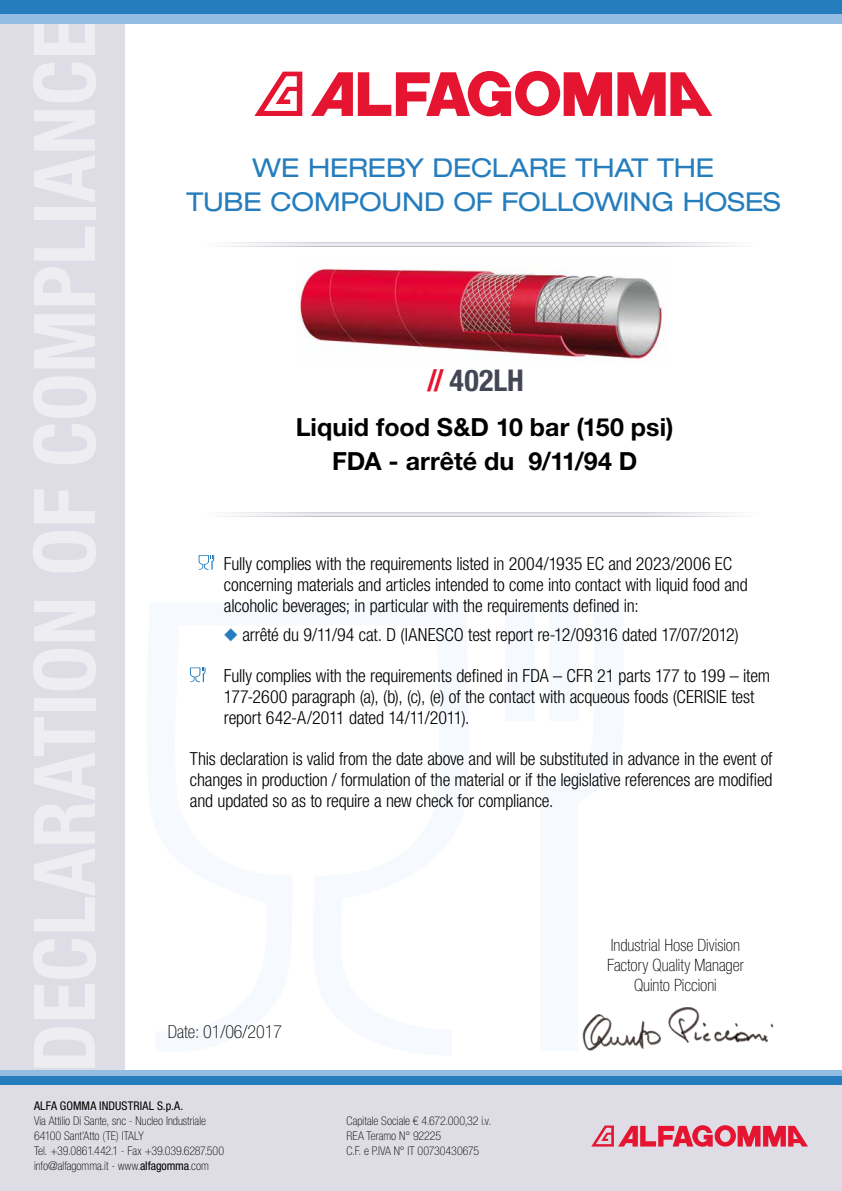
<style>
.page{position:relative;width:842px;height:1191px;background:#fff}
.page>*{position:absolute;margin:0;border:0;box-sizing:border-box;transform-origin:0 0}
.t1{font:700 condensed 30px "Helvetica Neue LT Std";letter-spacing:.005em;color:#454655}
.t2{font:expanded 26px/34px "Helvetica Neue LT Std";letter-spacing:-.005em;color:#257dbd;text-align:center}
.t3{font:700 25px/34px "Helvetica Neue LT Std";color:#000;text-align:center}
.t4{font:300 condensed 18px/21px "Helvetica Neue LT Std";letter-spacing:-.01em;color:#000}
.t5{font:100 condensed 18px "Helvetica Neue LT Std";color:#000}
.t6{font:100 condensed 17px/20px "Helvetica Neue LT Std";color:#000;text-align:center}
.t7{font:100 condensed 12px/15px "Helvetica Neue LT Std";color:#000}
.t8{font:condensed 12px "Helvetica Neue LT Std";letter-spacing:.01em;color:#000}
.s1{color:#e51431}
.s2{color:#257dbd}
.s3{font-weight:400}
</style>
<div class="page">
<div style="left:0;top:21px;width:125px;height:1053px;background:#dedce5"></div>
<div style="left:505px;top:603px;width:30px;height:117px;background:#f6f9fd"></div>
<svg style="left:254px;top:72px;width:48px;height:44px"></svg>
<svg style="left:311px;top:71px;width:401px;height:45px"></svg>
<div style="left:0;top:1082px;width:842px;height:109px;background:#dedce5"></div>
<svg style="left:591px;top:1125px;width:217px;height:22px"></svg>
<div style="left:0;top:14px;width:842px;height:9px;background:#93bce3"></div>
<div style="left:0;top:0;width:842px;height:14px;background:#257dbd"></div>
<div style="left:0;top:1070px;width:842px;height:6px;background:#93bce3"></div>
<div style="left:0;top:1076px;width:842px;height:8px;background:#257dbd"></div>
<img style="left:583px;top:1007px;width:191px;height:43px">
<svg style="left:198px;top:555px;width:16px;height:15px"></svg>
<svg style="left:190px;top:667px;width:15px;height:15px"></svg>
<img style="left:297px;top:268px;width:367px;height:93px">
<h2 class="t2" style="left:186px;top:151px;width:595px">WE HEREBY DECLARE THAT THE<br>TUBE COMPOUND OF FOLLOWING HOSES</h2>
<h1 class="t1" style="left:427px;top:363px;width:98px"><span class="s1">//</span> 402LH</h1>
<h3 class="t3" style="left:296px;top:409px;width:379px">Liquid food S&amp;D 10 bar (150 psi)<br>FDA - arrêté du 9/11/94 D</h3>
<p class="t4" style="left:224px;top:553px;width:525px">Fully complies with the requirements listed in 2004/1935 EC and 2023/2006 EC concerning materials and articles intended to come into contact with liquid food and alcoholic beverages; in particular with the requirements defined in:</p>
<p class="t4" style="left:224px;top:624px;width:516px"><span class="s2">◆</span> arrêté du 9/11/94 cat. D (IANESCO test report re-12/09316 dated 17/07/2012)</p>
<p class="t4" style="left:224px;top:665px;width:548px">Fully complies with the requirements defined in FDA – CFR 21 parts 177 to 199 – item<br>177-2600 paragraph (a), (b), (c), (e) of the contact with acqueous foods (CERISIE test report 642-A/2011 dated 14/11/2011).</p>
<p class="t4" style="left:190px;top:748px;width:584px;text-align:justify">This declaration is valid from the date above and will be substituted in advance in the event of changes in production / formulation of the material or if the legislative references are modified and updated so as to require a new check for compliance.</p>
<p class="t5" style="left:168px;top:1021px;width:116px">Date: 01/06/2017</p>
<p class="t8" style="left:34px;top:1099px;width:151px">ALFA GOMMA INDUSTRIAL S.p.A.</p>
<p class="t7" style="left:34px;top:1113px;width:192px">Via Attilio Di Sante, snc - Nucleo Industriale 64100 Sant’Atto (TE) ITALY<br>Tel. +39.0861.442.1 - Fax +39.039.6287.500 info@alfagomma.it - www.<span class="s3">alfagomma</span>.com</p>
<p class="t7" style="left:347px;top:1113px;width:146px">Capitale Sociale € 4.672.000,32 i.v.<br>REA Teramo N° 92225<br>C.F. e P.IVA N° IT 00730430675</p>
<p class="t6" style="left:607px;top:934px;width:138px">Industrial Hose Division<br>Factory Quality Manager<br>Quinto Piccioni</p>
</div>
